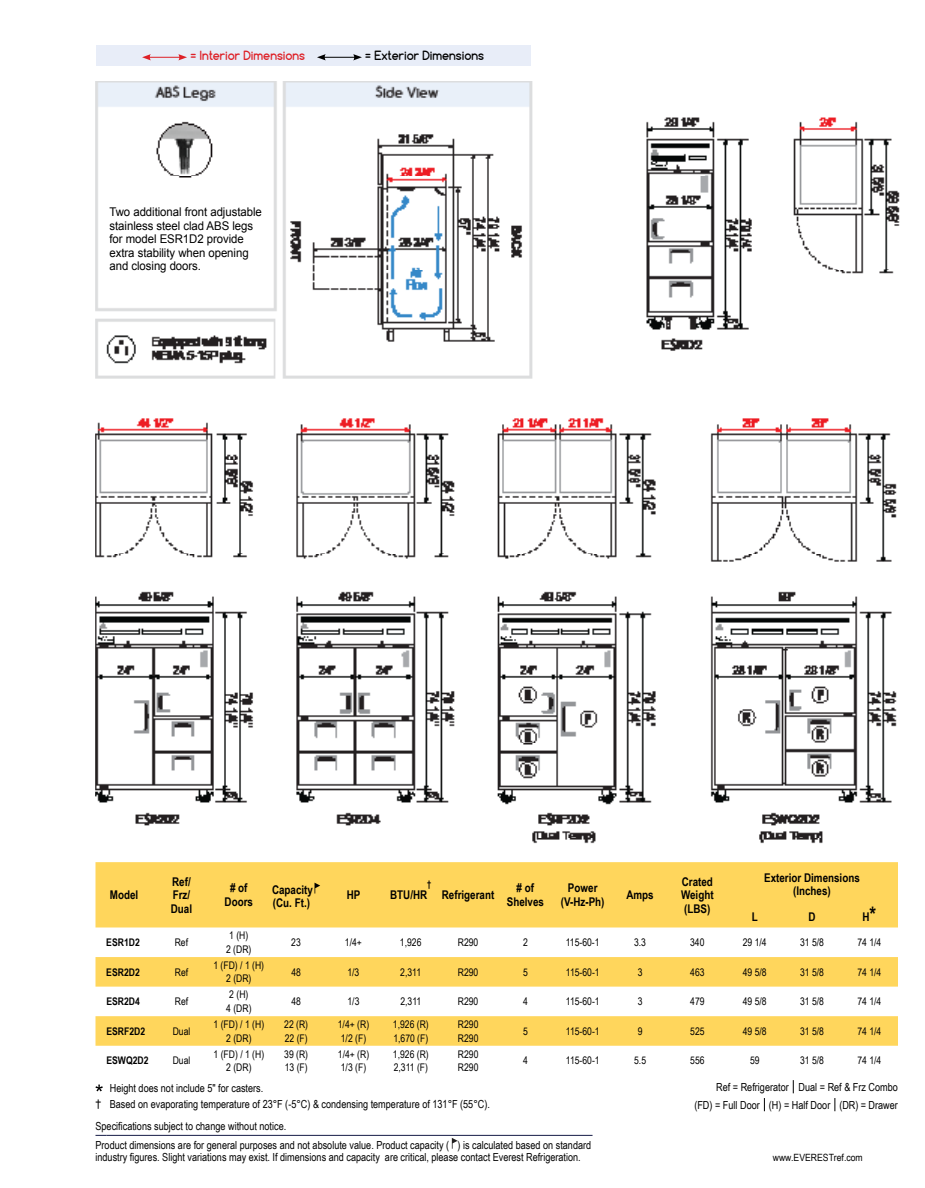
<style>
.page{position:relative;width:925px;height:1188px;background:#fff}
.page>*{position:absolute;margin:0;border:0;box-sizing:border-box;transform-origin:0 0}
.t1{font:700 12px/13.5px "Arial Narrow";color:#000;text-align:center}
.t2{font:12px/13.5px "Arial";letter-spacing:-.005em;color:#000;scale:.95 1}
.t3{font:700 12px "Comfortaa";letter-spacing:-.005em;color:#de2027;scale:.95 1}
.t4{font:700 12px "Comfortaa";letter-spacing:-.005em;color:#000;scale:.95 1}
.t5{font:11.1px/15.8px "Arial Narrow";color:#000}
.t6{font:10.5px/13.5px "Arial Narrow";color:#000}
.t7{font:700 10.5px "Arial Narrow";color:#000}
.t8{font:10.05px "Arial Narrow";letter-spacing:.005em;color:#000;scale:1.05 1}
.t9{font:700 9px "Arial Narrow";color:#000}
.s1{font-size:21px}
.s2{font-family:"Arial";font-size:10.5px}
</style>
<div class="page">
<svg style="left:95px;top:862px;width:803px;height:184px;fill:#ffd65c"></svg>
<svg style="left:314px;top:883px;width:6px;height:11px"></svg>
<img style="left:95px;top:82px;width:805px;height:762px">
<hr style="left:106px;top:1135px;width:486px;height:1px;background:#151b46">
<svg style="left:95px;top:1085px;width:8px;height:6px"></svg>
<svg style="left:452px;top:1138px;width:6px;height:11px"></svg>
<svg style="left:793px;top:1080px;width:1px;height:13px"></svg>
<svg style="left:764px;top:1098px;width:1px;height:13px"></svg>
<svg style="left:834px;top:1098px;width:1px;height:13px"></svg>
<div style="left:110px;top:201px;width:152px;height:96px;background:#fff"></div>
<div style="left:96px;top:45px;width:435px;height:21px;background:#e8edf8"></div>
<hr style="left:148px;top:57px;width:33px;height:1px;background:#de2027">
<svg style="left:142px;top:54px;width:9px;height:6px"></svg>
<svg style="left:178px;top:54px;width:9px;height:6px"></svg>
<hr style="left:323px;top:57px;width:33px;height:1px;background:#000">
<svg style="left:317px;top:54px;width:9px;height:6px"></svg>
<svg style="left:353px;top:54px;width:9px;height:6px"></svg>
<p class="t3" style="left:190px;top:48px;width:122px">= Interior Dimensions</p>
<p class="t4" style="left:365px;top:48px;width:126px">= Exterior Dimensions</p>
<p class="t2" style="left:110px;top:206px;width:162px">Two additional front adjustable stainless steel clad ABS legs for model ESR1D2 provide extra stability when opening and closing doors.</p>
<p class="t1" style="left:110px;top:888px;width:30px">Model</p>
<p class="t1" style="left:171px;top:874px;width:23px;text-align:left">Ref/<br>Frz/<br>Dual</p>
<p class="t1" style="left:225px;top:881px;width:30px"># of<br>Doors</p>
<p class="t1" style="left:272px;top:882px;width:43px;text-align:left">Capacity (Cu. Ft.)</p>
<p class="t1" style="left:347px;top:888px;width:15px">HP</p>
<p class="t1" style="left:390px;top:888px;width:39px">BTU/HR</p>
<p class="t9" style="left:427px;top:877px;width:6px">†</p>
<p class="t1" style="left:442px;top:888px;width:54px">Refrigerant</p>
<p class="t1" style="left:507px;top:881px;width:39px"># of<br>Shelves</p>
<p class="t1" style="left:561px;top:881px;width:45px">Power (V-Hz-Ph)</p>
<p class="t1" style="left:626px;top:888px;width:29px">Amps</p>
<p class="t1" style="left:681px;top:874px;width:34px;text-align:justify">Crated Weight (LBS)</p>
<p class="t1" style="left:764px;top:870px;width:97px">Exterior Dimensions (Inches)</p>
<p class="t1" style="left:752px;top:910px;width:8px">L</p>
<p class="t1" style="left:808px;top:910px;width:9px">D</p>
<p class="t1" style="left:862px;top:910px;width:15px">H<span class="s1">*</span></p>
<p class="t7" style="left:106px;top:934px;width:35px">ESR1D2</p>
<p class="t6" style="left:175px;top:935px;width:15px">Ref</p>
<p class="t6" style="left:226px;top:929px;width:27px">1 (H)<br>2 (DR)</p>
<p class="t6" style="left:291px;top:935px;width:11px">23</p>
<p class="t6" style="left:345px;top:935px;width:18px">1/4+</p>
<p class="t6" style="left:400px;top:935px;width:23px">1,926</p>
<p class="t6" style="left:458px;top:935px;width:22px">R290</p>
<p class="t6" style="left:523px;top:935px;width:6px">2</p>
<p class="t6" style="left:566px;top:935px;width:35px">115-60-1</p>
<p class="t6" style="left:634px;top:935px;width:13px">3.3</p>
<p class="t6" style="left:690px;top:935px;width:16px">340</p>
<p class="t6" style="left:743px;top:935px;width:25px">29 1/4</p>
<p class="t6" style="left:800px;top:935px;width:25px">31 5/8</p>
<p class="t6" style="left:857px;top:935px;width:25px">74 1/4</p>
<p class="t7" style="left:106px;top:964px;width:35px">ESR2D2</p>
<p class="t6" style="left:175px;top:965px;width:15px">Ref</p>
<p class="t6" style="left:213px;top:958px;width:52px;text-align:center">1 (FD) / 1 (H)<br>2 (DR)</p>
<p class="t6" style="left:291px;top:965px;width:11px">48</p>
<p class="t6" style="left:347px;top:965px;width:13px">1/3</p>
<p class="t6" style="left:400px;top:965px;width:22px">2,311</p>
<p class="t6" style="left:458px;top:965px;width:22px">R290</p>
<p class="t6" style="left:523px;top:965px;width:6px">5</p>
<p class="t6" style="left:566px;top:965px;width:35px">115-60-1</p>
<p class="t6" style="left:638px;top:965px;width:6px">3</p>
<p class="t6" style="left:690px;top:965px;width:16px">463</p>
<p class="t6" style="left:743px;top:965px;width:25px">49 5/8</p>
<p class="t6" style="left:800px;top:965px;width:25px">31 5/8</p>
<p class="t6" style="left:857px;top:965px;width:25px">74 1/4</p>
<p class="t7" style="left:106px;top:994px;width:35px">ESR2D4</p>
<p class="t6" style="left:175px;top:994px;width:15px">Ref</p>
<p class="t6" style="left:226px;top:988px;width:27px">2 (H)<br>4 (DR)</p>
<p class="t6" style="left:291px;top:994px;width:11px">48</p>
<p class="t6" style="left:347px;top:994px;width:13px">1/3</p>
<p class="t6" style="left:400px;top:994px;width:22px">2,311</p>
<p class="t6" style="left:458px;top:994px;width:22px">R290</p>
<p class="t6" style="left:523px;top:994px;width:6px">4</p>
<p class="t6" style="left:566px;top:994px;width:35px">115-60-1</p>
<p class="t6" style="left:638px;top:994px;width:6px">3</p>
<p class="t6" style="left:690px;top:994px;width:16px">479</p>
<p class="t6" style="left:743px;top:994px;width:25px">49 5/8</p>
<p class="t6" style="left:800px;top:994px;width:25px">31 5/8</p>
<p class="t6" style="left:857px;top:994px;width:25px">74 1/4</p>
<p class="t7" style="left:106px;top:1023px;width:40px">ESRF2D2</p>
<p class="t6" style="left:173px;top:1024px;width:19px">Dual</p>
<p class="t6" style="left:213px;top:1017px;width:52px;text-align:center">1 (FD) / 1 (H)<br>2 (DR)</p>
<p class="t6" style="left:284px;top:1017px;width:25px">22 (R)<br>22 (F)</p>
<p class="t6" style="left:338px;top:1017px;width:33px">1/4+ (R)<br>1/2 (F)</p>
<p class="t6" style="left:393px;top:1017px;width:37px">1,926 (R)<br>1,670 (F)</p>
<p class="t6" style="left:458px;top:1017px;width:22px">R290<br>R290</p>
<p class="t6" style="left:523px;top:1024px;width:6px">5</p>
<p class="t6" style="left:566px;top:1024px;width:35px">115-60-1</p>
<p class="t6" style="left:638px;top:1024px;width:6px">9</p>
<p class="t6" style="left:690px;top:1024px;width:16px">525</p>
<p class="t6" style="left:743px;top:1024px;width:25px">49 5/8</p>
<p class="t6" style="left:800px;top:1024px;width:25px">31 5/8</p>
<p class="t6" style="left:857px;top:1024px;width:25px">74 1/4</p>
<p class="t7" style="left:106px;top:1053px;width:44px">ESWQ2D2</p>
<p class="t6" style="left:173px;top:1053px;width:19px">Dual</p>
<p class="t6" style="left:213px;top:1047px;width:52px;text-align:center">1 (FD) / 1 (H)<br>2 (DR)</p>
<p class="t6" style="left:284px;top:1047px;width:25px">39 (R)<br>13 (F)</p>
<p class="t6" style="left:338px;top:1047px;width:33px">1/4+ (R)<br>1/3 (F)</p>
<p class="t6" style="left:393px;top:1047px;width:37px">1,926 (R)<br>2,311 (F)</p>
<p class="t6" style="left:458px;top:1047px;width:22px">R290<br>R290</p>
<p class="t6" style="left:523px;top:1053px;width:6px">4</p>
<p class="t6" style="left:566px;top:1053px;width:35px">115-60-1</p>
<p class="t6" style="left:634px;top:1053px;width:13px">5.5</p>
<p class="t6" style="left:690px;top:1053px;width:16px">556</p>
<p class="t6" style="left:750px;top:1053px;width:11px">59</p>
<p class="t6" style="left:800px;top:1053px;width:25px">31 5/8</p>
<p class="t6" style="left:857px;top:1053px;width:25px">74 1/4</p>
<p class="t5" style="left:95px;top:1080px;width:396px;text-indent:14px">Height does not include 5" for casters.<br><span class="s2">†</span> Based on evaporating temperature of 23°F (-5°C) &amp; condensing temperature of 131°F (55°C).</p>
<p class="t5" style="left:95px;top:1116px;width:497px;line-height:18.9px">Specifications subject to change without notice.<br>Product dimensions are for general purposes and not absolute value. Product capacity ( ) is calculated based on standard</p>
<p class="t5" style="left:95px;top:1149px;width:487px">industry figures. Slight variations may exist. If dimensions and capacity are critical, please contact Everest Refrigeration.</p>
<p class="t5" style="left:694px;top:1078px;width:205px;line-height:17.9px;text-align:right">Ref = Refrigerator Dual = Ref &amp; Frz Combo<br>(FD) = Full Door (H) = Half Door (DR) = Drawer</p>
<p class="t8" style="left:773px;top:1150px;width:87px">www.EVERESTref.com</p>
</div>
